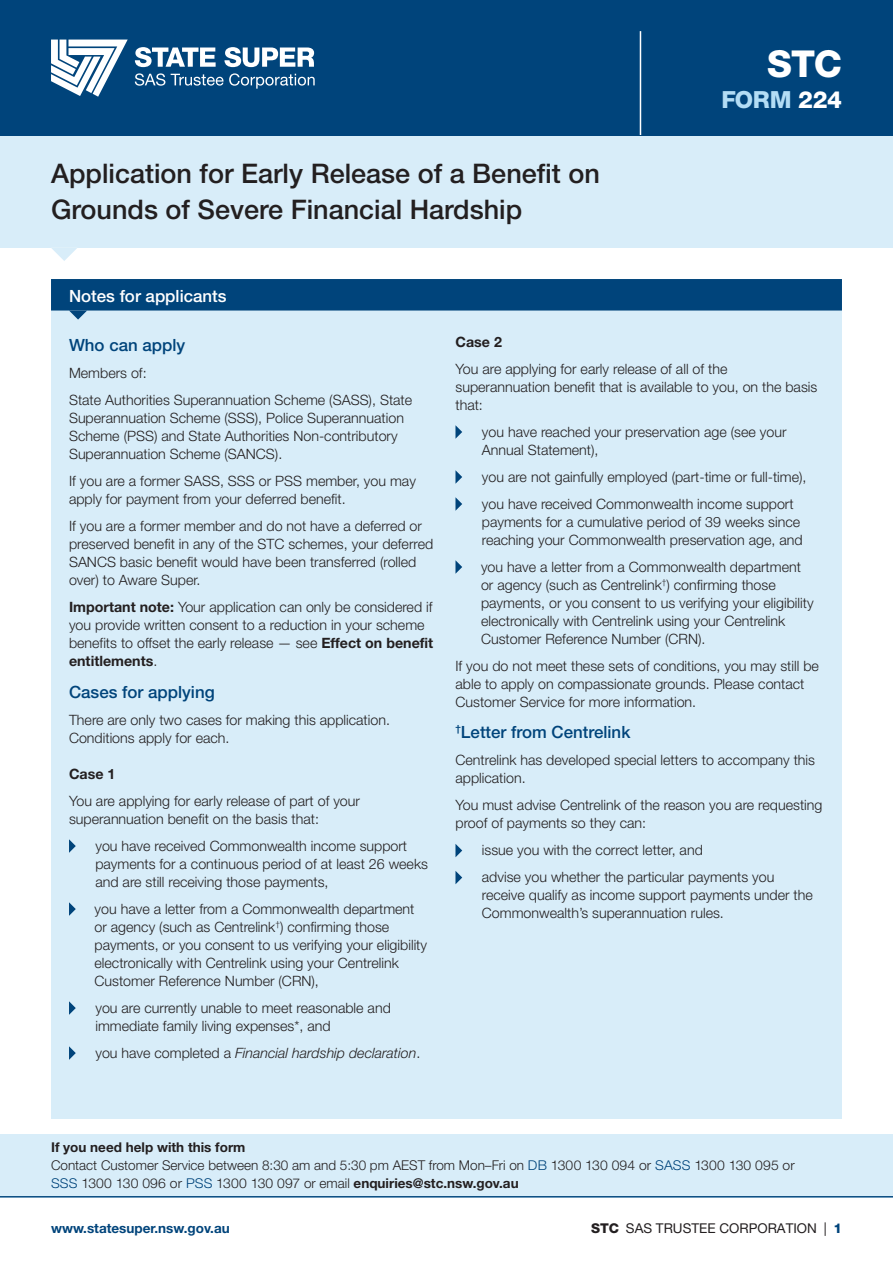
<style>
.page{position:relative;width:893px;height:1263px;background:#fff}
.page>*{position:absolute;margin:0;border:0;box-sizing:border-box;transform-origin:0 0}
.Scheme{font:800 37.2px "Helvetica Neue LT Std";color:#fff}
.t1{font:500 27px/36px "Helvetica Neue LT Pro";color:#231f20}
.Factsheet{font:800 23.7px "Helvetica Neue LT Std";letter-spacing:-.02em;color:#b3ddf5}
.t2{font:500 16.8px "Helvetica Neue LT Pro";color:#00447b}
.S1{font:500 16.8px "Helvetica Neue LT Pro";color:#fff}
.Body{font:300 14.25px/18px "Helvetica Neue LT Pro";color:#231f20}
.Body-2{font:italic 300 14.25px "Helvetica Neue LT Pro";color:#231f20}
.t3{font:700 14.25px "Helvetica Neue LT Std";color:#231f20}
.t4{font:300 13.5px/18px "Helvetica Neue LT Pro";color:#231f20}
.t5{font:13.5px "Helvetica Neue LT Pro";color:#231f20}
.t6{font:700 13.5px "Helvetica Neue LT Std";color:#00447b}
.t7{font:700 13.5px "Helvetica Neue LT Std";color:#231f20}
.s1{color:#fff}
.s2{font-family:"Helvetica Neue LT Std";font-weight:700}
.s3{font-style:normal}
.s4{color:#00447b}
.s5{font-family:"Helvetica Neue LT Std";font-weight:800}
.s6{font-family:"Helvetica Neue LT Std";font-weight:800;color:#00447b}
</style>
<div class="page">
<div style="left:0;top:1134px;width:893px;height:63px;background:#d8edf9"></div>
<div style="left:0;top:135px;width:893px;height:113px;background:#d8edf9"></div>
<div style="left:0;top:0;width:893px;height:135px;background:#00447b"></div>
<svg style="left:135px;top:47px;width:81px;height:20px"></svg>
<svg style="left:51px;top:40px;width:77px;height:57px"></svg>
<svg style="left:135px;top:73px;width:30px;height:13px"></svg>
<svg style="left:171px;top:73px;width:144px;height:16px"></svg>
<svg style="left:224px;top:47px;width:90px;height:20px"></svg>
<hr style="left:0;top:1196px;width:893px;height:1px;background:#00447b">
<svg style="left:51px;top:248px;width:26px;height:13px"></svg>
<div style="left:51px;top:279px;width:791px;height:839px;background:#d8edf9"></div>
<div style="left:51px;top:279px;width:791px;height:32px;background:#00447b"></div>
<svg style="left:69px;top:839px;width:7px;height:14px"></svg>
<svg style="left:69px;top:902px;width:7px;height:14px"></svg>
<svg style="left:69px;top:1001px;width:7px;height:14px"></svg>
<svg style="left:69px;top:1046px;width:7px;height:14px"></svg>
<svg style="left:455px;top:425px;width:7px;height:14px"></svg>
<svg style="left:455px;top:470px;width:7px;height:14px"></svg>
<svg style="left:455px;top:497px;width:7px;height:14px"></svg>
<svg style="left:455px;top:560px;width:7px;height:14px"></svg>
<svg style="left:455px;top:844px;width:7px;height:13px"></svg>
<svg style="left:455px;top:871px;width:7px;height:13px"></svg>
<svg style="left:69px;top:311px;width:18px;height:9px"></svg>
<hr style="left:640px;top:31px;width:1px;height:104px;background:#fff">
<h1 class="t1" style="left:51px;top:155px;width:550px">Application for Early Release of a Benefit on<br>Grounds of Severe Financial Hardship</h1>
<p class="Scheme" style="left:767px;top:41px;width:76px">STC</p>
<p class="Factsheet" style="left:721px;top:85px;width:122px">FORM <span class="s1">224</span></p>
<p class="S1" style="left:69px;top:286px;width:159px">Notes for applicants</p>
<h2 class="t2" style="left:69px;top:335px;width:118px">Who can apply</h2>
<p class="Body" style="left:69px;top:364px;width:79px">Members of:</p>
<p class="Body" style="left:69px;top:391px;width:345px">State Authorities Superannuation Scheme (SASS), State Superannuation Scheme (SSS), Police Superannuation Scheme (PSS) and State Authorities Non-contributory Superannuation Scheme (SANCS).</p>
<p class="Body" style="left:69px;top:472px;width:348px">If you are a former SASS, SSS or PSS member, you may apply for payment from your deferred benefit.</p>
<p class="Body" style="left:69px;top:517px;width:366px">If you are a former member and do not have a deferred or preserved benefit in any of the STC schemes, your deferred SANCS basic benefit would have been transferred (rolled over) to Aware Super.</p>
<p class="Body" style="left:69px;top:598px;width:366px"><span class="s2">Important note:</span> Your application can only be considered if you provide written consent to a reduction in your scheme benefits to offset the early release — see <span class="s2">Effect on benefit entitlements</span>.</p>
<h2 class="t2" style="left:69px;top:682px;width:147px">Cases for applying</h2>
<p class="Body" style="left:69px;top:710px;width:322px">There are only two cases for making this application.<br>Conditions apply for each.</p>
<h3 class="t3" style="left:69px;top:765px;width:48px">Case 1</h3>
<p class="Body" style="left:69px;top:791px;width:292px">You are applying for early release of part of your superannuation benefit on the basis that:</p>
<p class="Body" style="left:95px;top:836px;width:334px">you have received Commonwealth income support payments for a continuous period of at least 26 weeks and are still receiving those payments,</p>
<p class="Body" style="left:95px;top:899px;width:334px">you have a letter from a Commonwealth department or agency (such as Centrelink<sup>†</sup>) confirming those payments, or you consent to us verifying your eligibility electronically with Centrelink using your Centrelink Customer Reference Number (CRN),</p>
<p class="Body" style="left:95px;top:998px;width:297px">you are currently unable to meet reasonable and immediate family living expenses*, and</p>
<p class="Body-2" style="left:95px;top:1044px;width:326px"><span class="s3">you have completed a</span> Financial hardship declaration<span class="s3">.</span></p>
<h3 class="t3" style="left:455px;top:333px;width:48px">Case 2</h3>
<p class="Body" style="left:455px;top:359px;width:363px">You are applying for early release of all of the superannuation benefit that is available to you, on the basis that:</p>
<p class="Body" style="left:482px;top:422px;width:306px">you have reached your preservation age (see your<br>Annual Statement),</p>
<p class="Body" style="left:482px;top:467px;width:326px">you are not gainfully employed (part-time or full-time),</p>
<p class="Body" style="left:482px;top:494px;width:322px">you have received Commonwealth income support payments for a cumulative period of 39 weeks since reaching your Commonwealth preservation age, and</p>
<p class="Body" style="left:481px;top:557px;width:334px">you have a letter from a Commonwealth department or agency (such as Centrelink<sup>†</sup>) confirming those payments, or you consent to us verifying your eligibility electronically with Centrelink using your Centrelink Customer Reference Number (CRN).</p>
<p class="Body" style="left:455px;top:656px;width:365px">If you do not meet these sets of conditions, you may still be able to apply on compassionate grounds. Please contact<br>Customer Service for more information.</p>
<h2 class="t2" style="left:455px;top:722px;width:176px"><sup>†</sup>Letter from Centrelink</h2>
<p class="Body" style="left:455px;top:751px;width:361px">Centrelink has developed special letters to accompany this application.</p>
<p class="Body" style="left:455px;top:796px;width:368px">You must advise Centrelink of the reason you are requesting proof of payments so they can:</p>
<p class="Body" style="left:482px;top:841px;width:222px">issue you with the correct letter, and</p>
<p class="Body" style="left:482px;top:868px;width:332px">advise you whether the particular payments you receive qualify as income support payments under the<br>Commonwealth’s superannuation rules.</p>
<p class="t7" style="left:51px;top:1139px;width:196px">If you need help with this form</p>
<p class="t4" style="left:51px;top:1156px;width:745px">Contact Customer Service between 8:30 am and 5:30 pm AEST from Mon–Fri on <span class="s4">DB</span> 1300 130 094 or <span class="s4">SASS</span> 1300 130 095 or<br><span class="s4">SSS</span> 1300 130 096 or <span class="s4">PSS</span> 1300 130 097 or email <span class="s2">enquiries@stc.nsw.gov.au</span></p>
<p class="t6" style="left:51px;top:1220px;width:180px">www.statesuper.nsw.gov.au</p>
<p class="t5" style="left:591px;top:1220px;width:252px"><span class="s5">STC</span> SAS TRUSTEE CORPORATION | <span class="s6">1</span></p>
</div>
